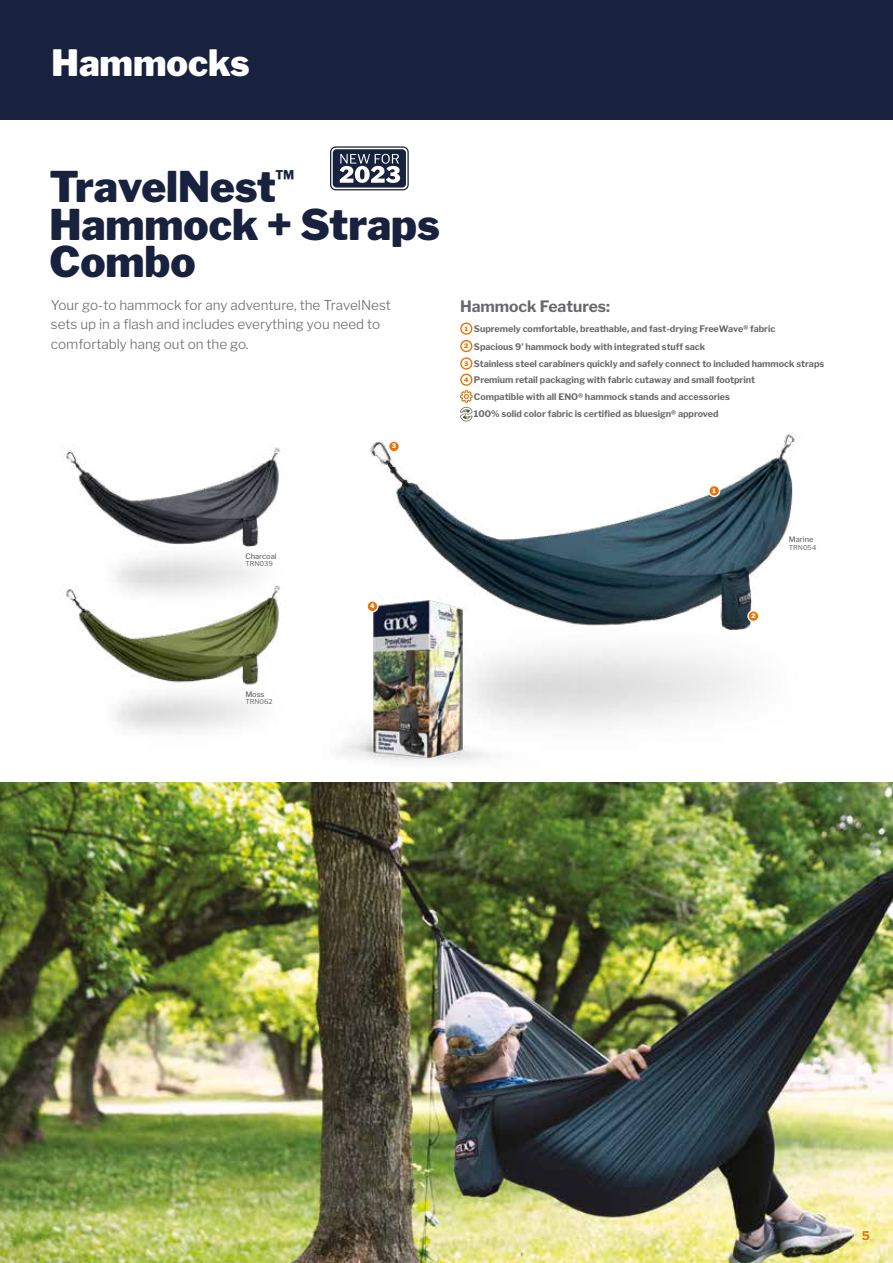
<style>
.page{position:relative;width:893px;height:1263px;background:#fff}
.page>*{position:absolute;margin:0;border:0;box-sizing:border-box;transform-origin:0 0}
.t1{font:900 42px/37.5px "Libre Franklin";color:#18223e}
.t2{font:900 36px "Libre Franklin";color:#fff}
.t3{font:700 15.6px "Libre Franklin";color:#69676c}
.t4{font:300 13.5px/19.5px "Libre Franklin";color:#69676c}
.t5{font:700 12px "Libre Franklin";color:#e87308}
.t6{font:700 9px/17.4px "Libre Franklin";color:#69676c}
.t7{font:500 7.5px "Libre Franklin";color:#69676c}
.t8{font:6.75px "Libre Franklin";color:#69676c}
.t9{font:900 6.15px "Libre Franklin";color:#e87308}
.t10{font:900 6.15px "Libre Franklin";color:#fff}
</style>
<div class="page">
<img style="left:370px;top:421px;width:425px;height:292px">
<img style="left:337px;top:544px;width:350px;height:219px">
<div style="left:460px;top:323px;width:12px;height:12px;border:1px solid #e87308;border-radius:50%"></div>
<div style="left:460px;top:340px;width:12px;height:12px;border:1px solid #e87308;border-radius:50%"></div>
<div style="left:460px;top:357px;width:12px;height:13px;border:1px solid #e87308;border-radius:50%"></div>
<div style="left:460px;top:374px;width:12px;height:12px;border:1px solid #e87308;border-radius:50%"></div>
<svg style="left:460px;top:390px;width:13px;height:31px"></svg>
<div style="left:709px;top:485px;width:11px;height:11px;background:#e87308;border-radius:50%"></div>
<div style="left:708px;top:485px;width:12px;height:12px;border:1px solid #fff;border-radius:50%"></div>
<div style="left:748px;top:611px;width:11px;height:10px;background:#e87308;border-radius:50%"></div>
<div style="left:747px;top:610px;width:12px;height:12px;border:1px solid #fff;border-radius:50%"></div>
<svg style="left:389px;top:441px;width:10px;height:11px"></svg>
<div style="left:388px;top:440px;width:12px;height:13px;border:1px solid #fff;border-radius:50%"></div>
<svg style="left:367px;top:601px;width:11px;height:11px"></svg>
<div style="left:366px;top:600px;width:13px;height:12px;border:1px solid #fff;border-radius:50%"></div>
<svg style="left:330px;top:146px;width:79px;height:44px"></svg>
<img style="left:61px;top:444px;width:220px;height:289px">
<img style="left:0;top:782px;width:893px;height:481px">
<div style="left:0;top:0;width:893px;height:119px;background:#18223e"></div>
<h2 class="t2" style="left:52px;top:41px;width:199px">Hammocks</h2>
<h1 class="t1" style="left:49px;top:168px;width:392px">TravelNest<sup>™<br></sup>Hammock + Straps<br>Combo</h1>
<h3 class="t4" style="left:51px;top:295px;width:341px">Your go-to hammock for any adventure, the TravelNest sets up in a flash and includes everything you need to comfortably hang out on the go.</h3>
<p class="t7" style="left:245px;top:552px;width:33px">Charcoal</p>
<p class="t8" style="left:245px;top:560px;width:29px">TRN039</p>
<p class="t10" style="left:392px;top:442px;width:6px">3</p>
<p class="t10" style="left:370px;top:602px;width:6px">4</p>
<h3 class="t3" style="left:460px;top:297px;width:152px">Hammock Features:</h3>
<p class="t9" style="left:465px;top:325px;width:5px">1</p>
<p class="t9" style="left:464px;top:342px;width:6px">2</p>
<p class="t9" style="left:464px;top:360px;width:6px">3</p>
<p class="t9" style="left:464px;top:376px;width:6px">4</p>
<p class="t6" style="left:474px;top:320px;width:352px">Supremely comfortable, breathable, and fast-drying FreeWave® fabric<br>Spacious 9' hammock body with integrated stuff sack<br>Stainless steel carabiners quickly and safely connect to included hammock straps</p>
<p class="t6" style="left:474px;top:371px;width:283px;line-height:17px">Premium retail packaging with fabric cutaway and small footprint<br>Compatible with all ENO® hammock stands and accessories<br>100% solid color fabric is certified as bluesign® approved</p>
<p class="t10" style="left:713px;top:487px;width:5px">1</p>
<p class="t10" style="left:751px;top:612px;width:6px">2</p>
<p class="t7" style="left:789px;top:535px;width:26px">Marine</p>
<p class="t8" style="left:789px;top:543px;width:29px">TRN054</p>
<p class="t7" style="left:245px;top:689px;width:21px">Moss</p>
<p class="t8" style="left:245px;top:698px;width:29px">TRN062</p>
<h3 class="t5" style="left:862px;top:1229px;width:10px">5</h3>
</div>
